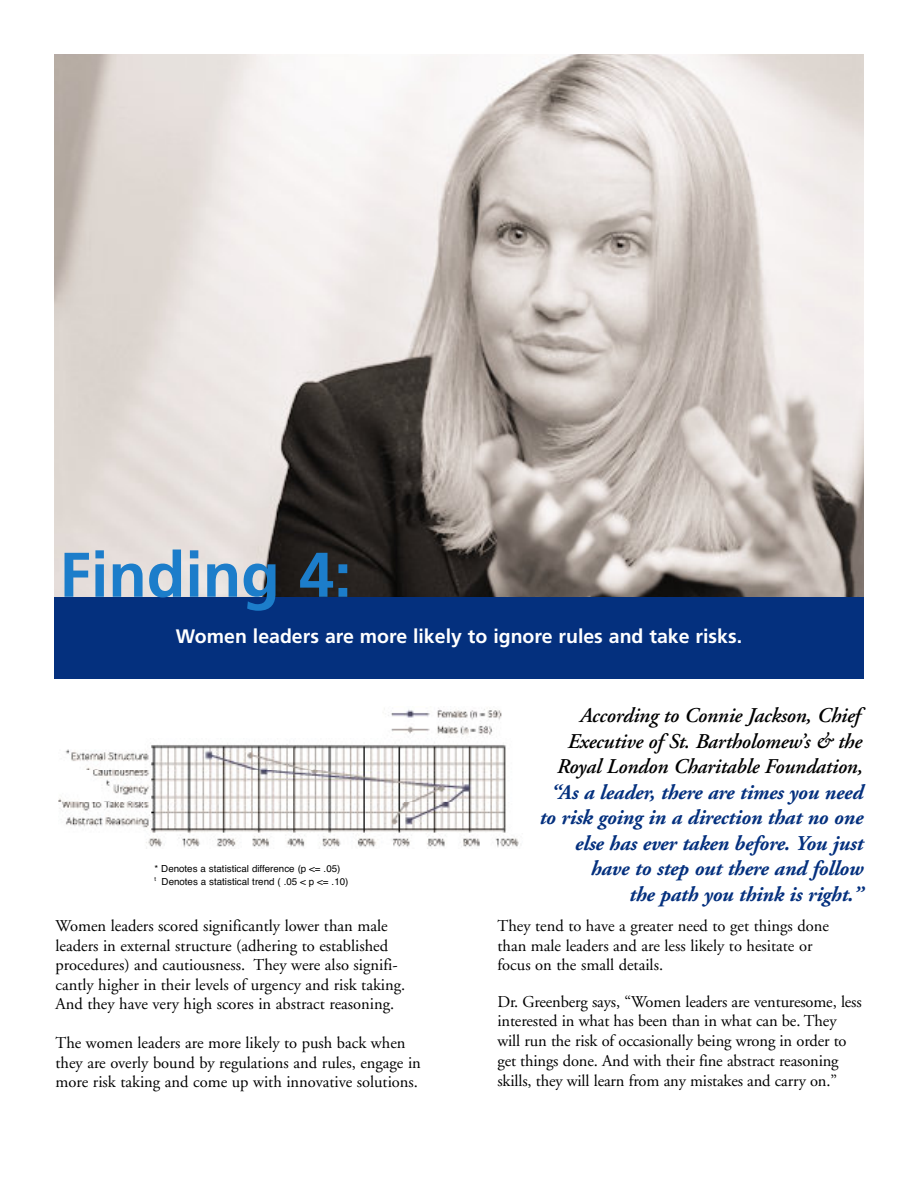
<style>
.page{position:relative;width:918px;height:1188px;background:#fff}
.page>*{position:absolute;margin:0;border:0;box-sizing:border-box;transform-origin:0 0}
.t1{font:700 63px "Frutiger";color:#1c7dca}
.t2{font:italic 700 21px/25.5px "Adobe Garamond";letter-spacing:-.01em;color:#04307e;text-align:right}
.t3{font:italic 600 21px/25.5px "Adobe Garamond";letter-spacing:-.01em;color:#000;text-align:right}
.t4{font:700 19.5px "Frutiger";color:#fff}
.t5{font:16.5px/19.5px "Adobe Garamond";color:#000}
.t6{font:9.75px/13.4px "Helvetica";color:#000}
</style>
<div class="page">
<img style="left:54px;top:54px;width:810px;height:543px">
<div style="left:54px;top:597px;width:810px;height:82px;background:#04307e"></div>
<img style="left:388px;top:708px;width:114px;height:29px">
<img style="left:58px;top:744px;width:461px;height:105px">
<h1 class="t1" style="left:59px;top:549px;width:294px">Finding 4:</h1>
<p class="t4" style="left:176px;top:628px;width:568px">Women leaders are more likely to ignore rules and take risks.</p>
<p class="t6" style="left:155px;top:862px;width:195px">* Denotes a statistical difference (p &lt;= .05)<br><sup>t</sup> Denotes a statistical trend ( .05 &lt; p &lt;= .10)</p>
<p class="t5" style="left:55px;top:918px;width:351px">Women leaders scored significantly lower than male leaders in external structure (adhering to established procedures) and cautiousness. They were also signifi&shy;cantly higher in their levels of urgency and risk taking.<br>And they have very high scores in abstract reasoning.</p>
<p class="t5" style="left:55px;top:1035px;width:367px">The women leaders are more likely to push back when they are overly bound by regulations and rules, engage in more risk taking and come up with innovative solutions.</p>
<p class="t3" style="left:556px;top:704px;width:307px">According to Connie Jackson, Chief<br>Executive of St. Bartholomew’s &amp; the<br>Royal London Charitable Foundation,</p>
<p class="t2" style="left:539px;top:782px;width:325px">“As a leader, there are times you need to risk going in a direction that no one else has ever taken before. You just have to step out there and follow<br>the path you think is right.”</p>
<p class="t5" style="left:497px;top:918px;width:333px">They tend to have a greater need to get things done than male leaders and are less likely to hesitate or focus on the small details.</p>
<p class="t5" style="left:497px;top:993px;width:366px">Dr. Greenberg says, “Women leaders are venturesome, less interested in what has been than in what can be. They will run the risk of occasionally being wrong in order to get things done. And with their fine abstract reasoning skills, they will learn from any mistakes and carry on.”</p>
</div>
